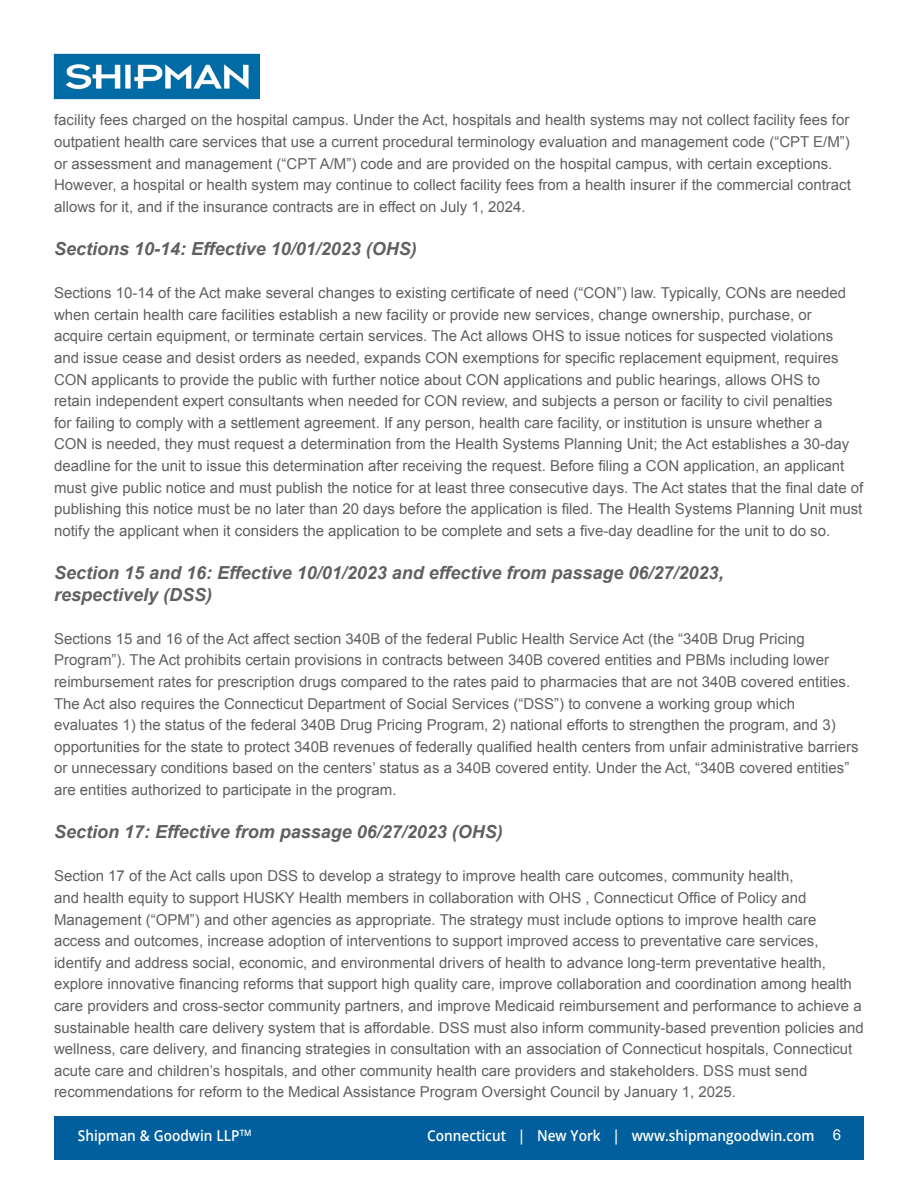
<style>
.page{position:relative;width:918px;height:1188px;background:#fff}
.page>*{position:absolute;margin:0;border:0;box-sizing:border-box;transform-origin:0 0}
.t1{font:italic 700 18px/21.6px "Arial";color:#5f6062}
.t2{font:15px/21.6px "Arial";color:#5f6062}
.t3{font:600 15px "Open Sans";color:#fff;scale:.91 1}
.t4{font:15px "Arial";color:#fff}
.t5{font:600 8.7px "Open Sans";color:#fff;scale:.91 1}
</style>
<div class="page">
<div style="left:54px;top:1116px;width:810px;height:44px;background:#005f9c"></div>
<img style="left:56px;top:56px;width:202px;height:41px">
<div style="left:54px;top:54px;width:206px;height:45px;border:1px solid #006ba4"></div>
<p class="t2" style="left:54px;top:109px;width:798px">facility fees charged on the hospital campus. Under the Act, hospitals and health systems may not collect facility fees for outpatient health care services that use a current procedural terminology evaluation and management code (“CPT E/M”) or assessment and management (“CPT A/M”) code and are provided on the hospital campus, with certain exceptions.<br>However, a hospital or health system may continue to collect facility fees from a health insurer if the commercial contract allows for it, and if the insurance contracts are in effect on July 1, 2024.</p>
<p class="t1" style="left:54px;top:239px;width:364px">Sections 10-14: Effective 10/01/2023 (OHS)</p>
<p class="t2" style="left:54px;top:282px;width:811px">Sections 10-14 of the Act make several changes to existing certificate of need (“CON”) law. Typically, CONs are needed when certain health care facilities establish a new facility or provide new services, change ownership, purchase, or acquire certain equipment, or terminate certain services. The Act allows OHS to issue notices for suspected violations<br>and issue cease and desist orders as needed, expands CON exemptions for specific replacement equipment, requires CON applicants to provide the public with further notice about CON applications and public hearings, allows OHS to<br>retain independent expert consultants when needed for CON review, and subjects a person or facility to civil penalties<br>for failing to comply with a settlement agreement. If any person, health care facility, or institution is unsure whether a<br>CON is needed, they must request a determination from the Health Systems Planning Unit; the Act establishes a 30-day deadline for the unit to issue this determination after receiving the request. Before filing a CON application, an applicant must give public notice and must publish the notice for at least three consecutive days. The Act states that the final date of publishing this notice must be no later than 20 days before the application is filed. The Health Systems Planning Unit must notify the applicant when it considers the application to be complete and sets a five-day deadline for the unit to do so.</p>
<p class="t1" style="left:54px;top:563px;width:671px">Section 15 and 16: Effective 10/01/2023 and effective from passage 06/27/2023, respectively (DSS)</p>
<p class="t2" style="left:54px;top:628px;width:806px">Sections 15 and 16 of the Act affect section 340B of the federal Public Health Service Act (the “340B Drug Pricing Program”). The Act prohibits certain provisions in contracts between 340B covered entities and PBMs including lower reimbursement rates for prescription drugs compared to the rates paid to pharmacies that are not 340B covered entities.<br>The Act also requires the Connecticut Department of Social Services (“DSS”) to convene a working group which evaluates 1) the status of the federal 340B Drug Pricing Program, 2) national efforts to strengthen the program, and 3) opportunities for the state to protect 340B revenues of federally qualified health centers from unfair administrative barriers or unnecessary conditions based on the centers’ status as a 340B covered entity. Under the Act, “340B covered entities” are entities authorized to participate in the program.</p>
<p class="t1" style="left:54px;top:822px;width:450px">Section 17: Effective from passage 06/27/2023 (OHS)</p>
<p class="t2" style="left:54px;top:865px;width:811px">Section 17 of the Act calls upon DSS to develop a strategy to improve health care outcomes, community health,<br>and health equity to support HUSKY Health members in collaboration with OHS , Connecticut Office of Policy and Management (“OPM”) and other agencies as appropriate. The strategy must include options to improve health care access and outcomes, increase adoption of interventions to support improved access to preventative care services, identify and address social, economic, and environmental drivers of health to advance long-term preventative health, explore innovative financing reforms that support high quality care, improve collaboration and coordination among health care providers and cross-sector community partners, and improve Medicaid reimbursement and performance to achieve a sustainable health care delivery system that is affordable. DSS must also inform community-based prevention policies and wellness, care delivery, and financing strategies in consultation with an association of Connecticut hospitals, Connecticut acute care and children’s hospitals, and other community health care providers and stakeholders. DSS must send recommendations for reform to the Medical Assistance Program Oversight Council by January 1, 2025.</p>
<p class="t3" style="left:78px;top:1125px;width:179px">Shipman &amp; Goodwin LLP</p>
<p class="t4" style="left:833px;top:1125px;width:10px">6</p>
<p class="t5" style="left:240px;top:1127px;width:15px">TM</p>
<p class="t3" style="left:427px;top:1125px;width:427px">Connecticut | New York | www.shipmangoodwin.com</p>
</div>
